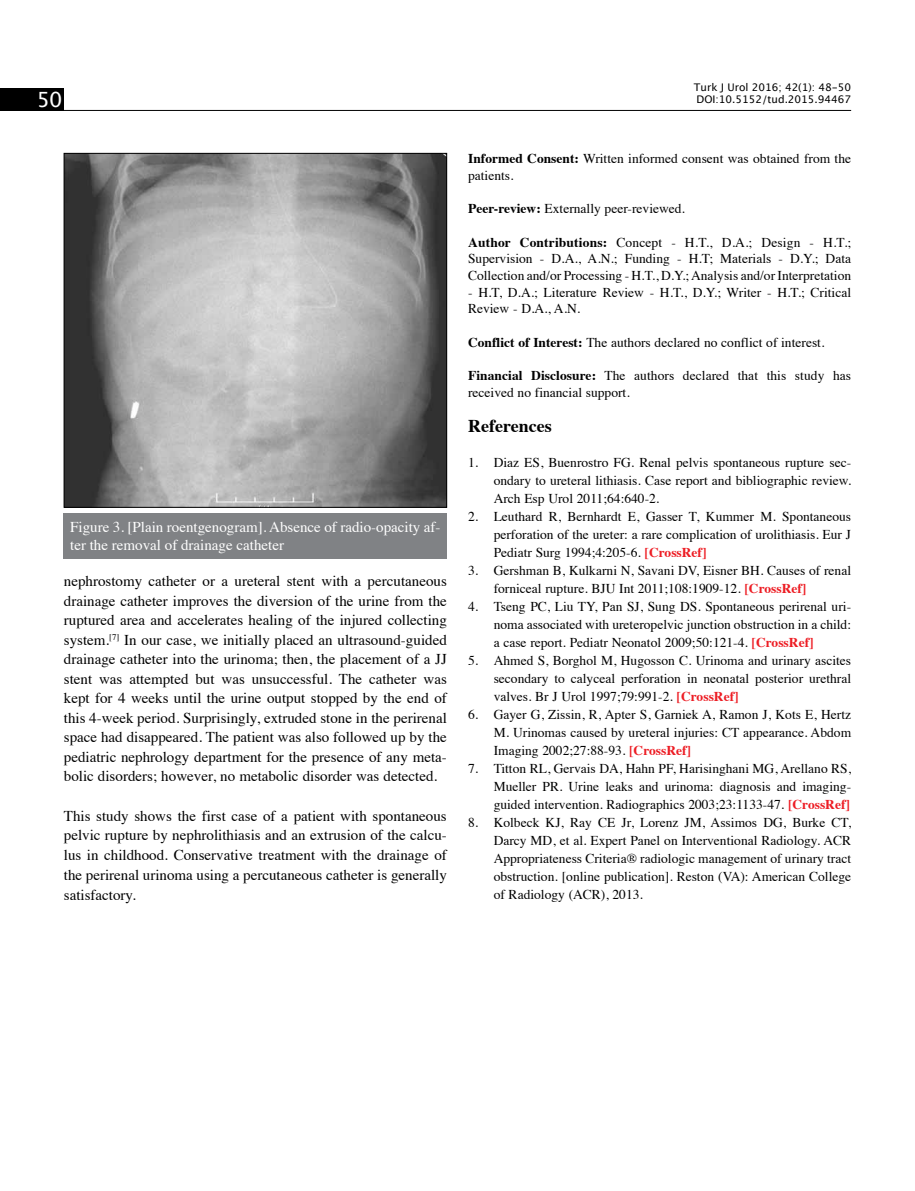
<style>
.page{position:relative;width:915px;height:1191px;background:#fff}
.page>*{position:absolute;margin:0;border:0;box-sizing:border-box;transform-origin:0 0}
.t1{font:21px "Lucida Grande";color:#fff}
.t2{font:700 18px "Times";color:#000}
.t3{font:15px/19.5px "Times";color:#000;text-align:justify}
.t4{font:15px/18px "Times";color:#fff}
.t5{font:13.5px/18px "Times";color:#000;text-align:justify}
.t6{font:10.5px/12.6px "Lucida Grande";color:#000}
.s1{font-weight:700}
.s2{font-weight:700;color:#ed1d24}
</style>
<div class="page">
<img style="left:66px;top:155px;width:379px;height:350px">
<div style="left:64px;top:153px;width:383px;height:354px;border:1px solid #000"></div>
<div style="left:64px;top:513px;width:383px;height:45px;background:#808285"></div>
<hr style="left:64px;top:110px;width:786px;height:1px;background:#000">
<div style="left:0;top:88px;width:64px;height:23px;background:#000"></div>
<h1 class="t1" style="left:37px;top:88px;width:27px">50</h1>
<p class="t6" style="left:693px;top:81px;width:159px">Turk J Urol 2016; 42(1): 48-50<br>DOI:10.5152/tud.2015.94467</p>
<p class="t4" style="left:70px;top:516px;width:371px">Figure 3. [Plain roentgenogram]. Absence of radio-opacity af&shy;ter the removal of drainage catheter</p>
<p class="t3" style="left:64px;top:570px;width:384px">nephrostomy catheter or a ureteral stent with a percutaneous drainage catheter improves the diversion of the urine from the ruptured area and accelerates healing of the injured collecting system.<sup>[7]</sup> In our case, we initially placed an ultrasound-guided drainage catheter into the urinoma; then, the placement of a JJ stent was attempted but was unsuccessful. The catheter was kept for 4 weeks until the urine output stopped by the end of this 4-week period. Surprisingly, extruded stone in the perirenal space had disappeared. The patient was also followed up by the pediatric nephrology department for the presence of any meta&shy;bolic disorders; however, no metabolic disorder was detected.</p>
<p class="t3" style="left:64px;top:804px;width:384px">This study shows the first case of a patient with spontaneous pelvic rupture by nephrolithiasis and an extrusion of the calcu&shy;lus in childhood. Conservative treatment with the drainage of the perirenal urinoma using a percutaneous catheter is generally satisfactory.</p>
<p class="t5" style="left:468px;top:149px;width:384px;line-height:16.6px"><span class="s1">Informed Consent:</span> Written informed consent was obtained from the patients.</p>
<p class="t5" style="left:468px;top:198px;width:218px"><span class="s1">Peer-review:</span> Externally peer-reviewed.</p>
<p class="t5" style="left:468px;top:233px;width:384px;line-height:16.6px"><span class="s1">Author Contributions:</span> Concept - H.T., D.A.; Design - H.T.; Supervision - D.A., A.N.; Funding - H.T; Materials - D.Y.; Data Collection and/or Processing - H.T., D.Y.; Analysis and/or Interpretation</p>
<p class="t5" style="left:468px;top:282px;width:384px;line-height:16.6px">- H.T, D.A.; Literature Review - H.T., D.Y.; Writer - H.T.; Critical<br>Review - D.A., A.N.</p>
<p class="t5" style="left:468px;top:332px;width:357px"><span class="s1">Conflict of Interest:</span> The authors declared no conflict of interest.</p>
<p class="t5" style="left:468px;top:366px;width:384px;line-height:16.6px"><span class="s1">Financial Disclosure:</span> The authors declared that this study has received no financial support.</p>
<h2 class="t2" style="left:468px;top:408px;width:85px">References</h2>
<p class="t5" style="left:493px;top:452px;width:359px;text-indent:-26px">1. Diaz ES, Buenrostro FG. Renal pelvis spontaneous rupture sec&shy;ondary to ureteral lithiasis. Case report and bibliographic review.<br>Arch Esp Urol 2011;64:640-2.</p>
<p class="t5" style="left:493px;top:506px;width:359px;text-indent:-26px">2. Leuthard R, Bernhardt E, Gasser T, Kummer M. Spontaneous perforation of the ureter: a rare complication of urolithiasis. Eur J Pediatr Surg 1994;4:205-6. <span class="s2">[CrossRef]</span></p>
<p class="t5" style="left:493px;top:560px;width:359px;text-indent:-26px">3. Gershman B, Kulkarni N, Savani DV, Eisner BH. Causes of renal forniceal rupture. BJU Int 2011;108:1909-12. <span class="s2">[CrossRef]</span></p>
<p class="t5" style="left:493px;top:596px;width:359px;text-indent:-26px">4. Tseng PC, Liu TY, Pan SJ, Sung DS. Spontaneous perirenal uri&shy;noma associated with ureteropelvic junction obstruction in a child: a case report. Pediatr Neonatol 2009;50:121-4. <span class="s2">[CrossRef]</span></p>
<p class="t5" style="left:493px;top:650px;width:359px;text-indent:-26px">5. Ahmed S, Borghol M, Hugosson C. Urinoma and urinary ascites secondary to calyceal perforation in neonatal posterior urethral valves. Br J Urol 1997;79:991-2. <span class="s2">[CrossRef]</span></p>
<p class="t5" style="left:493px;top:704px;width:359px;text-indent:-26px">6. Gayer G, Zissin, R, Apter S, Garniek A, Ramon J, Kots E, Hertz M. Urinomas caused by ureteral injuries: CT appearance. Abdom Imaging 2002;27:88-93. <span class="s2">[CrossRef]</span></p>
<p class="t5" style="left:493px;top:758px;width:359px;text-indent:-26px">7. Titton RL, Gervais DA, Hahn PF, Harisinghani MG, Arellano RS, Mueller PR. Urine leaks and urinoma: diagnosis and imaging&shy;guided intervention. Radiographics 2003;23:1133-47. <span class="s2">[CrossRef]</span></p>
<p class="t5" style="left:493px;top:812px;width:359px;text-indent:-26px">8. Kolbeck KJ, Ray CE Jr, Lorenz JM, Assimos DG, Burke CT, Darcy MD, et al. Expert Panel on Interventional Radiology. ACR Appropriateness Criteria® radiologic management of urinary tract obstruction. [online publication]. Reston (VA): American College of Radiology (ACR), 2013.</p>
</div>
